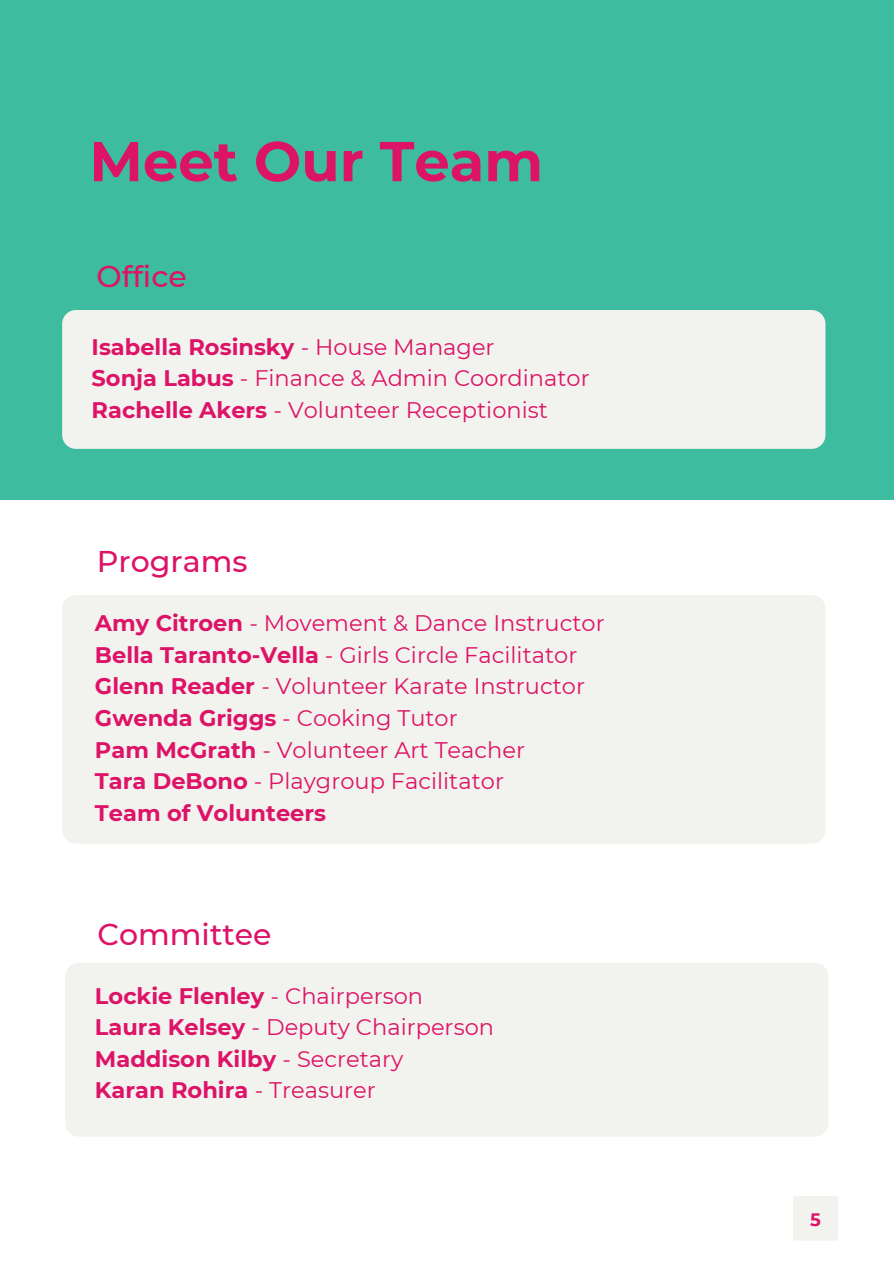
<style>
.page{position:relative;width:894px;height:1264px;background:#fff}
.page>*{position:absolute;margin:0;border:0;box-sizing:border-box;transform-origin:0 0}
.t1{font:700 55.95px "Montserrat";color:#dd1367}
.t2{font:500 30px "Montserrat";color:#dd1367}
.t3{font:22.5px "Montserrat";color:#dd1367}
.t4{font:700 22.5px "Montserrat";color:#dd1367}
.t5{font:700 18px "Montserrat";color:#dd1367}
.s1{font-weight:400}
.s2{font-weight:700}
</style>
<div class="page">
<div style="left:0;top:0;width:893px;height:500px;background:#3dbca0"></div>
<div style="left:792px;top:1195px;width:45px;height:45px;background:#f2f3ee;border-radius:2px"></div>
<div style="left:62px;top:595px;width:763px;height:248px;background:#f2f3ee;border-radius:14px"></div>
<div style="left:65px;top:962px;width:763px;height:174px;background:#f2f3ee;border-radius:14px"></div>
<div style="left:62px;top:310px;width:763px;height:139px;background:#f2f3ee;border-radius:14px"></div>
<h1 class="t1" style="left:89px;top:127px;width:455px">Meet Our Team</h1>
<p class="t2" style="left:96px;top:258px;width:92px">Office</p>
<p class="t4" style="left:92px;top:333px;width:404px">Isabella Rosinsky <span class="s1">- House Manager</span></p>
<p class="t3" style="left:92px;top:364px;width:499px"><span class="s2">Sonja Labus</span> - Finance &amp; Admin Coordinator</p>
<p class="t3" style="left:92px;top:396px;width:457px"><span class="s2">Rachelle Akers</span> - Volunteer Receptionist</p>
<p class="t2" style="left:97px;top:543px;width:152px">Programs</p>
<h2 class="t3" style="left:95px;top:609px;width:511px"><span class="s2">Amy Citroen</span> - Movement &amp; Dance Instructor</h2>
<p class="t3" style="left:95px;top:641px;width:484px"><span class="s2">Bella Taranto-Vella</span> - Girls Circle Facilitator</p>
<p class="t3" style="left:95px;top:672px;width:491px"><span class="s2">Glenn Reader</span> - Volunteer Karate Instructor</p>
<p class="t3" style="left:95px;top:704px;width:364px"><span class="s2">Gwenda Griggs</span> - Cooking Tutor</p>
<p class="t3" style="left:95px;top:735px;width:431px"><span class="s2">Pam McGrath</span> - Volunteer Art Teacher</p>
<p class="t3" style="left:95px;top:767px;width:410px"><span class="s2">Tara DeBono</span> - Playgroup Facilitator</p>
<p class="t4" style="left:95px;top:798px;width:232px">Team of Volunteers</p>
<p class="t2" style="left:97px;top:916px;width:176px">Committee</p>
<p class="t4" style="left:95px;top:981px;width:329px">Lockie Flenley <span class="s1">- Chairperson</span></p>
<h2 class="t3" style="left:95px;top:1013px;width:400px"><span class="s2">Laura Kelsey</span> - Deputy Chairperson</h2>
<p class="t4" style="left:95px;top:1044px;width:310px">Maddison Kilby <span class="s1">- Secretary</span></p>
<p class="t4" style="left:95px;top:1076px;width:282px">Karan Rohira <span class="s1">- Treasurer</span></p>
<h2 class="t5" style="left:809px;top:1208px;width:12px">5</h2>
</div>
